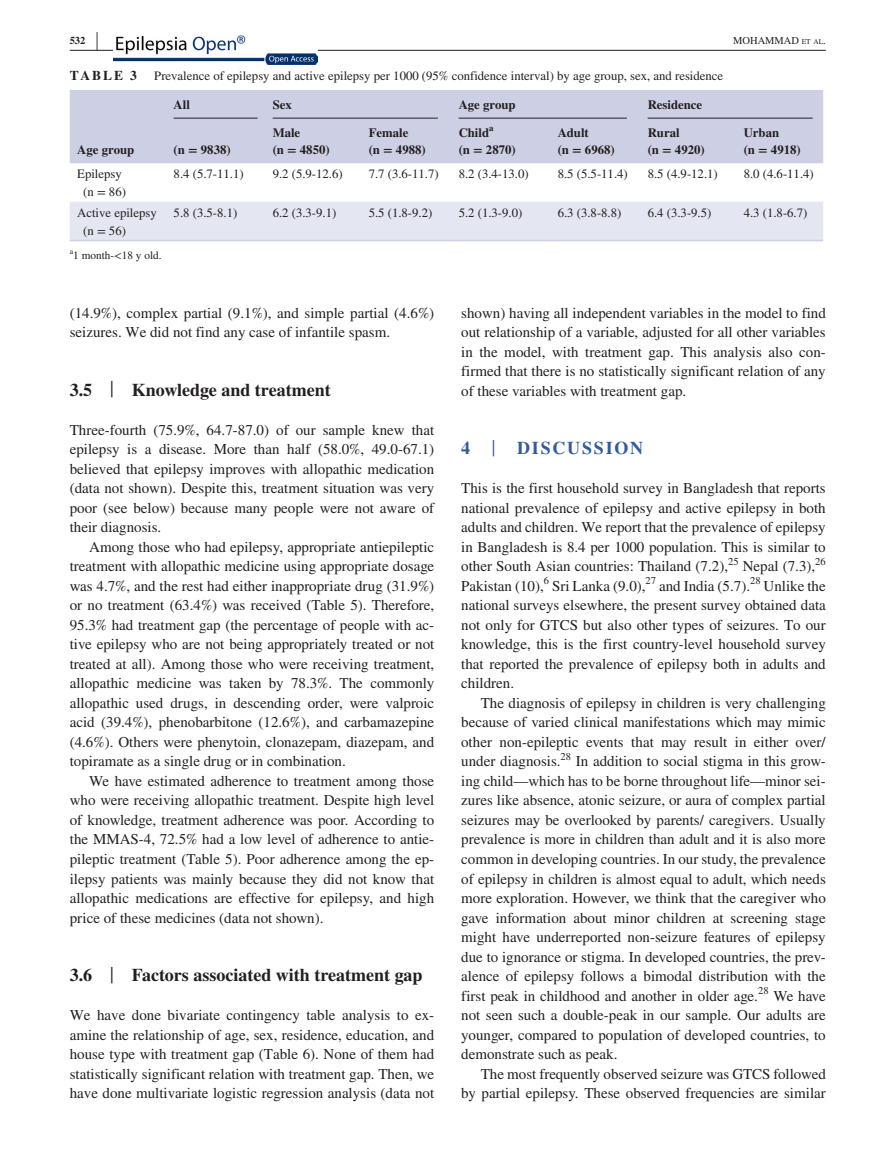
<style>
.page{position:relative;width:893px;height:1174px;background:#fff}
.page>*{position:absolute;margin:0;border:0;box-sizing:border-box;transform-origin:0 0}
.t1{font:700 25.95px "STIX";color:#231f20;scale:.36 1}
.t2{font:700 18px "STIX";color:#231f20}
.t3{font:700 18px "STIX";letter-spacing:.1em;color:#315c9c}
.t4{font:15px/19.5px "STIX";color:#231f20;text-align:justify}
.t5{font:700 13.5px "STIX";letter-spacing:.14em;color:#231f20}
.t6{font:12.75px/17.2px "STIX";color:#231f20;text-align:center}
.t7{font:700 12.75px/17.2px "STIX";color:#231f20}
.t8{font:11.25px "STIX";color:#231f20}
.t9{font:10.5px "STIX";color:#231f20}
.t10{font:10.5px "STIX";color:#231f20}
.t11{font:700 10.5px "STIX";color:#231f20}
.t12{font:7.8px "STIX";color:#231f20}
.s1{font-size:7.35px}
.s2{font-weight:400;font-size:23.7px}
</style>
<div class="page">
<hr style="left:70px;top:50px;width:756px;height:1px;background:#231f20">
<img style="left:114px;top:35px;width:204px;height:30px">
<div style="left:70px;top:90px;width:753px;height:73px;background:#cdd0e4"></div>
<div style="left:70px;top:202px;width:753px;height:38px;background:#e4e6f1"></div>
<hr style="left:70px;top:240px;width:96px;height:1px;background:#cdd0e4">
<hr style="left:166px;top:240px;width:99px;height:1px;background:#cdd0e4">
<hr style="left:265px;top:240px;width:96px;height:1px;background:#cdd0e4">
<hr style="left:361px;top:240px;width:90px;height:1px;background:#cdd0e4">
<hr style="left:451px;top:240px;width:99px;height:1px;background:#cdd0e4">
<hr style="left:550px;top:240px;width:90px;height:1px;background:#cdd0e4">
<hr style="left:640px;top:240px;width:96px;height:1px;background:#cdd0e4">
<hr style="left:736px;top:240px;width:87px;height:1px;background:#cdd0e4">
<hr style="left:174px;top:118px;width:84px;height:1px;background:#231f20">
<hr style="left:273px;top:118px;width:165px;height:1px;background:#231f20">
<hr style="left:459px;top:118px;width:168px;height:1px;background:#231f20">
<hr style="left:648px;top:118px;width:165px;height:1px;background:#231f20">
<p class="t11" style="left:70px;top:34px;width:17px">532</p>
<h1 class="t1" style="left:96px;top:26px;width:7px">|</h1>
<p class="t9" style="left:733px;top:33px;width:94px">MOHAMMAD <span class="s1">et al</span>.</p>
<p class="t5" style="left:70px;top:68px;width:69px">TABLE 3</p>
<p class="t6" style="left:154px;top:68px;width:570px">Prevalence of epilepsy and active epilepsy per 1000 (95% confidence interval) by age group, sex, and residence</p>
<p class="t7" style="left:77px;top:141px;width:59px">Age group</p>
<p class="t7" style="left:174px;top:96px;width:18px">All</p>
<p class="t7" style="left:273px;top:96px;width:21px">Sex</p>
<p class="t7" style="left:459px;top:96px;width:59px">Age group</p>
<p class="t7" style="left:648px;top:96px;width:56px">Residence</p>
<p class="t7" style="left:174px;top:141px;width:59px">(n = 9838)</p>
<p class="t7" style="left:273px;top:124px;width:59px">Male<br>(n = 4850)</p>
<p class="t7" style="left:369px;top:124px;width:59px">Female<br>(n = 4988)</p>
<p class="t7" style="left:459px;top:124px;width:59px">Child<sup>a<br></sup>(n = 2870)</p>
<p class="t7" style="left:558px;top:124px;width:59px">Adult<br>(n = 6968)</p>
<p class="t7" style="left:648px;top:124px;width:59px">Rural<br>(n = 4920)</p>
<p class="t7" style="left:744px;top:124px;width:59px">Urban<br>(n = 4918)</p>
<p class="t6" style="left:77px;top:166px;width:50px">Epilepsy (n = 86)</p>
<p class="t6" style="left:174px;top:166px;width:72px">8.4 (5.7-11.1)</p>
<p class="t6" style="left:273px;top:166px;width:72px">9.2 (5.9-12.6)</p>
<p class="t6" style="left:369px;top:166px;width:72px">7.7 (3.6-11.7)</p>
<p class="t6" style="left:459px;top:166px;width:72px">8.2 (3.4-13.0)</p>
<p class="t6" style="left:558px;top:166px;width:72px">8.5 (5.5-11.4)</p>
<p class="t6" style="left:648px;top:166px;width:72px">8.5 (4.9-12.1)</p>
<p class="t6" style="left:744px;top:166px;width:72px">8.0 (4.6-11.4)</p>
<p class="t6" style="left:83px;top:205px;width:75px;text-align:left;text-indent:-6px">Active epilepsy (n = 56)</p>
<p class="t6" style="left:174px;top:205px;width:65px">5.8 (3.5-8.1)</p>
<p class="t6" style="left:273px;top:205px;width:65px">6.2 (3.3-9.1)</p>
<p class="t6" style="left:369px;top:205px;width:65px">5.5 (1.8-9.2)</p>
<p class="t6" style="left:459px;top:205px;width:65px">5.2 (1.3-9.0)</p>
<p class="t6" style="left:558px;top:205px;width:65px">6.3 (3.8-8.8)</p>
<p class="t6" style="left:648px;top:205px;width:65px">6.4 (3.3-9.5)</p>
<p class="t6" style="left:744px;top:205px;width:65px">4.3 (1.8-6.7)</p>
<p class="t12" style="left:70px;top:246px;width:5px">a</p>
<p class="t8" style="left:73px;top:248px;width:90px">1 month-&lt;18 y old.</p>
<p class="t4" style="left:70px;top:304px;width:366px">(14.9%), complex partial (9.1%), and simple partial (4.6%) seizures. We did not find any case of infantile spasm.</p>
<p class="t2" style="left:70px;top:379px;width:262px">3.5 <span class="s2">|</span> Knowledge and treatment</p>
<p class="t4" style="left:70px;top:421px;width:366px">Three-fourth (75.9%, 64.7-87.0) of our sample knew that epilepsy is a disease. More than half (58.0%, 49.0-67.1) believed that epilepsy improves with allopathic medication (data not shown). Despite this, treatment situation was very poor (see below) because many people were not aware of their diagnosis.</p>
<p class="t4" style="left:70px;top:538px;width:366px;text-indent:20px">Among those who had epilepsy, appropriate antiepileptic treatment with allopathic medicine using appropriate dosage was 4.7%, and the rest had either inappropriate drug (31.9%) or no treatment (63.4%) was received (Table 5). Therefore, 95.3% had treatment gap (the percentage of people with ac&shy;tive epilepsy who are not being appropriately treated or not treated at all). Among those who were receiving treatment, allopathic medicine was taken by 78.3%. The commonly allopathic used drugs, in descending order, were valproic acid (39.4%), phenobarbitone (12.6%), and carbamazepine (4.6%). Others were phenytoin, clonazepam, diazepam, and topiramate as a single drug or in combination.</p>
<p class="t4" style="left:70px;top:772px;width:366px;text-indent:20px">We have estimated adherence to treatment among those who were receiving allopathic treatment. Despite high level of knowledge, treatment adherence was poor. According to the MMAS-4, 72.5% had a low level of adherence to antie&shy;pileptic treatment (Table 5). Poor adherence among the ep&shy;ilepsy patients was mainly because they did not know that allopathic medications are effective for epilepsy, and high price of these medicines (data not shown).</p>
<p class="t2" style="left:70px;top:964px;width:354px">3.6 <span class="s2">|</span> Factors associated with treatment gap</p>
<p class="t4" style="left:70px;top:1006px;width:366px">We have done bivariate contingency table analysis to ex&shy;amine the relationship of age, sex, residence, education, and house type with treatment gap (Table 6). None of them had statistically significant relation with treatment gap. Then, we have done multivariate logistic regression analysis (data not</p>
<p class="t4" style="left:461px;top:304px;width:366px">shown) having all independent variables in the model to find out relationship of a variable, adjusted for all other variables in the model, with treatment gap. This analysis also con&shy;firmed that there is no statistically significant relation of any of these variables with treatment gap.</p>
<p class="t3" style="left:461px;top:437px;width:184px">4 <span class="s2">|</span> DISCUSSION</p>
<p class="t4" style="left:461px;top:479px;width:366px">This is the first household survey in Bangladesh that reports national prevalence of epilepsy and active epilepsy in both adults and children. We report that the prevalence of epilepsy in Bangladesh is 8.4 per 1000 population. This is similar to other South Asian countries: Thailand (7.2),</p>
<p class="t10" style="left:728px;top:554px;width:12px">25</p>
<p class="t10" style="left:815px;top:554px;width:12px">26</p>
<p class="t4" style="left:743px;top:557px;width:74px">Nepal (7.3),</p>
<p class="t10" style="left:544px;top:573px;width:7px">6</p>
<p class="t10" style="left:646px;top:573px;width:12px">27</p>
<p class="t4" style="left:659px;top:577px;width:92px">and India (5.7).</p>
<p class="t10" style="left:750px;top:573px;width:12px">28</p>
<p class="t4" style="left:461px;top:577px;width:366px;text-indent:302px">Unlike the national surveys elsewhere, the present survey obtained data not only for GTCS but also other types of seizures. To our knowledge, this is the first country-level household survey that reported the prevalence of epilepsy both in adults and children.</p>
<p class="t4" style="left:461px;top:694px;width:366px;text-indent:20px">The diagnosis of epilepsy in children is very challenging because of varied clinical manifestations which may mimic other non-epileptic events that may result in either over/ under diagnosis.</p>
<p class="t4" style="left:461px;top:577px;width:84px">Pakistan (10),</p>
<p class="t4" style="left:552px;top:577px;width:95px">Sri Lanka (9.0),</p>
<p class="t10" style="left:561px;top:749px;width:12px">28</p>
<p class="t4" style="left:461px;top:752px;width:366px;text-indent:115px">In addition to social stigma in this grow&shy;ing child—which has to be borne throughout life—minor sei&shy;zures like absence, atonic seizure, or aura of complex partial seizures may be overlooked by parents/ caregivers. Usually prevalence is more in children than adult and it is also more common in developing countries. In our study, the prevalence of epilepsy in children is almost equal to adult, which needs more exploration. However, we think that the caregiver who gave information about minor children at screening stage might have underreported non-seizure features of epilepsy due to ignorance or stigma. In developed countries, the prev&shy;alence of epilepsy follows a bimodal distribution with the first peak in childhood and another in older age.</p>
<p class="t10" style="left:758px;top:983px;width:12px">28</p>
<p class="t4" style="left:461px;top:986px;width:366px;text-indent:312px">We have not seen such a double-peak in our sample. Our adults are younger, compared to population of developed countries, to demonstrate such as peak.</p>
<p class="t4" style="left:461px;top:1064px;width:366px;text-align:right">The most frequently observed seizure was GTCS followed<br>by partial epilepsy. These observed frequencies are similar</p>
</div>
